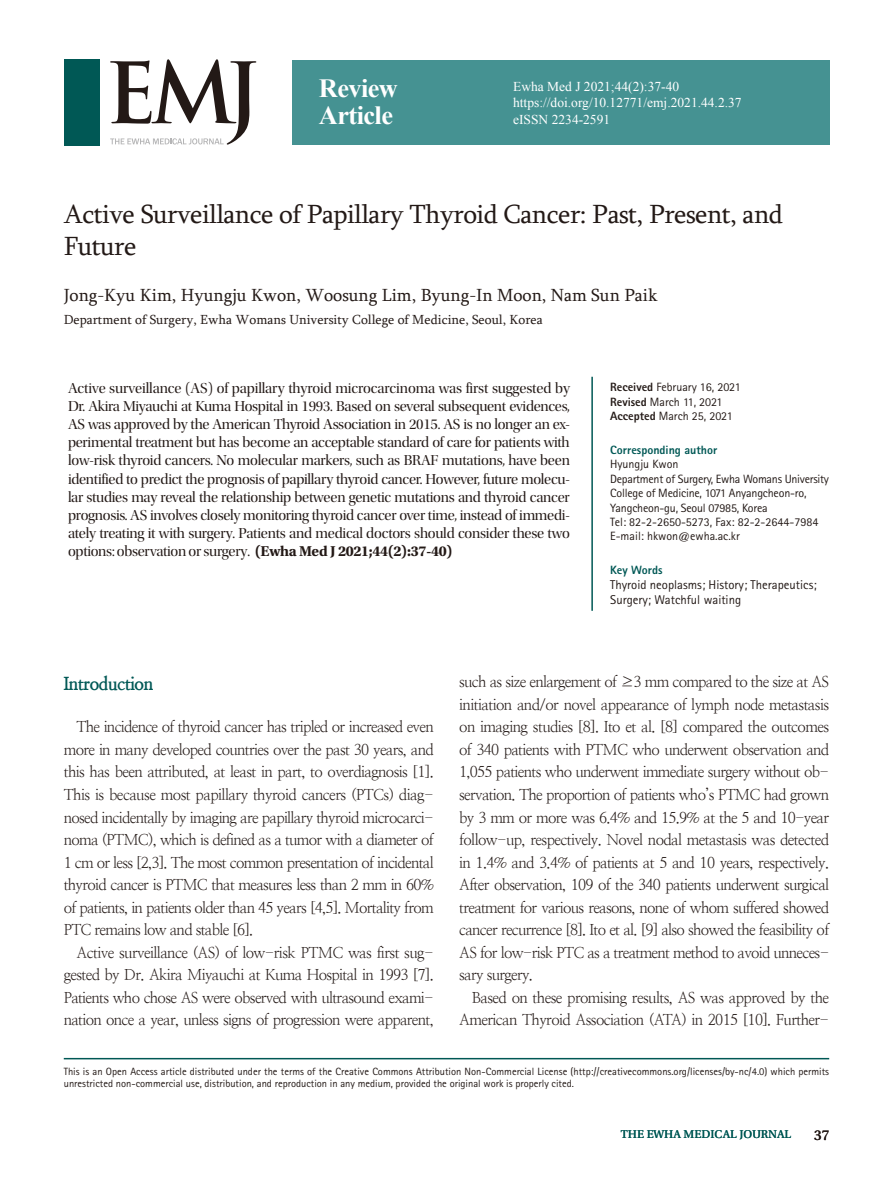
<style>
.page{position:relative;width:893px;height:1191px;background:#fff}
.page>*{position:absolute;margin:0;border:0;box-sizing:border-box;transform-origin:0 0}
.t1{font:27px/32.4px "Sylfaen";letter-spacing:-.02em;color:#231916}
.t2{font:700 26.25px/27.8px "Times New Roman";letter-spacing:-.02em;color:#fff}
.t3{font:18px "Sylfaen";color:#231916}
.t4{font:800 18px "Nanum Myeongjo";letter-spacing:-.02em;color:#005855;scale:.95 1}
.t5{font:15px/22.5px "Nanum Myeongjo";letter-spacing:-.05em;color:#231916;text-align:justify}
.t6{font:15px/18px "Utopia Std Disp";letter-spacing:-.02em;color:#231916;text-align:justify}
.t7{font:15px "Utopia Std Capt";color:#231916}
.t8{font:13.5px/16.5px "Times New Roman";color:#fff}
.t9{font:13.5px "Sylfaen";color:#231916}
.t10{font:12.75px/15.3px "Rotis Sans Serif Std";color:#231916}
.t11{font:12px/14.4px "Rotis Sans Serif Std";letter-spacing:-.015em;color:#231916}
.t12{font:800 12px "Rotis Sans Serif Std";color:#005855}
.t13{font:12px "Utopia Std Capt";color:#005855}
.t14{font:10.5px/12.6px "Rotis Sans Serif Std";color:#231916}
.s1{font-family:"Utopia Std";font-weight:700}
.s2{font-weight:800}
</style>
<div class="page">
<div style="left:292px;top:60px;width:537px;height:85px;background:#459292"></div>
<div style="left:64px;top:60px;width:35px;height:86px;background:#005855"></div>
<hr style="left:591px;top:377px;width:2px;height:234px;background:#005855">
<svg style="left:110px;top:59px;width:146px;height:86px"></svg>
<hr style="left:64px;top:1058px;width:765px;height:1px;background:#005855">
<h2 class="t2" style="left:319px;top:73px;width:81px">Review<br>Article</h2>
<p class="t8" style="left:513px;top:78px;width:230px">Ewha Med J 2021;44(2):37-40 https://doi.org/10.12771/emj.2021.44.2.37 eISSN 2234-2591</p>
<h1 class="t1" style="left:64px;top:197px;width:721px">Active Surveillance of Papillary Thyroid Cancer: Past, Present, and<br>Future</h1>
<p class="t3" style="left:64px;top:283px;width:595px">Jong-Kyu Kim, Hyungju Kwon, Woosung Lim, Byung-In Moon, Nam Sun Paik</p>
<p class="t9" style="left:64px;top:310px;width:480px">Department of Surgery, Ewha Womans University College of Medicine, Seoul, Korea</p>
<p class="t6" style="left:68px;top:380px;width:503px">Active surveillance (AS) of papillary thyroid microcarcinoma was first suggested by Dr. Akira Miyauchi at Kuma Hospital in 1993. Based on several subsequent evidences, AS was approved by the American Thyroid Association in 2015. AS is no longer an ex&shy;perimental treatment but has become an acceptable standard of care for patients with low-risk thyroid cancers. No molecular markers, such as BRAF mutations, have been identified to predict the prognosis of papillary thyroid cancer. However, future molecu&shy;lar studies may reveal the relationship between genetic mutations and thyroid cancer prognosis. AS involves closely monitoring thyroid cancer over time, instead of immedi&shy;ately treating it with surgery. Patients and medical doctors should consider these two options: observation or surgery. <span class="s1">(Ewha Med J 2021;44(2):37-40)</span></p>
<p class="t11" style="left:610px;top:380px;width:132px"><span class="s2">Received</span> February 16, 2021<br><span class="s2">Revised</span> March 11, 2021<br><span class="s2">Accepted</span> March 25, 2021</p>
<p class="t12" style="left:610px;top:442px;width:109px">Corresponding author</p>
<p class="t11" style="left:610px;top:457px;width:220px">Hyungju Kwon<br>Department of Surgery, Ewha Womans University College of Medicine, 1071 Anyangcheon-ro, Yangcheon-gu, Seoul 07985, Korea<br>Tel: 82-2-2650-5273, Fax: 82-2-2644-7984<br>E-mail: hkwon@ewha.ac.kr</p>
<p class="t12" style="left:610px;top:562px;width:54px">Key Words</p>
<p class="t10" style="left:610px;top:577px;width:208px">Thyroid neoplasms; History; Therapeutics;<br>Surgery; Watchful waiting</p>
<p class="t4" style="left:64px;top:673px;width:96px">Introduction</p>
<p class="t5" style="left:64px;top:716px;width:372px;text-indent:13px">The incidence of thyroid cancer has tripled or increased even more in many developed countries over the past 30 years, and this has been attributed, at least in part, to overdiagnosis [1].<br>This is because most papillary thyroid cancers (PTCs) diag&shy;nosed incidentally by imaging are papillary thyroid microcarci&shy;noma (PTMC), which is defined as a tumor with a diameter of 1 cm or less [2,3]. The most common presentation of incidental thyroid cancer is PTMC that measures less than 2 mm in 60% of patients, in patients older than 45 years [4,5]. Mortality from PTC remains low and stable [6].</p>
<p class="t5" style="left:64px;top:941px;width:371px;text-indent:13px">Active surveillance (AS) of low-risk PTMC was first sug&shy;gested by Dr. Akira Miyauchi at Kuma Hospital in 1993 [7].<br>Patients who chose AS were observed with ultrasound exami&shy;nation once a year, unless signs of progression were apparent,</p>
<p class="t5" style="left:459px;top:671px;width:372px">such as size enlargement of ≥3 mm compared to the size at AS initiation and/or novel appearance of lymph node metastasis on imaging studies [8]. Ito et al. [8] compared the outcomes of 340 patients with PTMC who underwent observation and 1,055 patients who underwent immediate surgery without ob&shy;servation. The proportion of patients who’s PTMC had grown by 3 mm or more was 6.4% and 15.9% at the 5 and 10-year follow-up, respectively. Novel nodal metastasis was detected in 1.4% and 3.4% of patients at 5 and 10 years, respectively.<br>After observation, 109 of the 340 patients underwent surgical treatment for various reasons, none of whom suffered showed cancer recurrence [8]. Ito et al. [9] also showed the feasibility of AS for low-risk PTC as a treatment method to avoid unneces&shy;sary surgery.</p>
<p class="t5" style="left:459px;top:986px;width:371px;text-align:right">Based on these promising results, AS was approved by the<br>American Thyroid Association (ATA) in 2015 [10]. Further-</p>
<p class="t14" style="left:64px;top:1064px;width:767px">This is an Open Access article distributed under the terms of the Creative Commons Attribution Non-Commercial License (http://creativecommons.org/licenses/by-nc/4.0) which permits unrestricted non-commercial use, distribution, and reproduction in any medium, provided the original work is properly cited.</p>
<p class="t13" style="left:621px;top:1127px;width:172px">THE EWHA MEDICAL JOURNAL</p>
<p class="t7" style="left:814px;top:1126px;width:17px">37</p>
</div>
